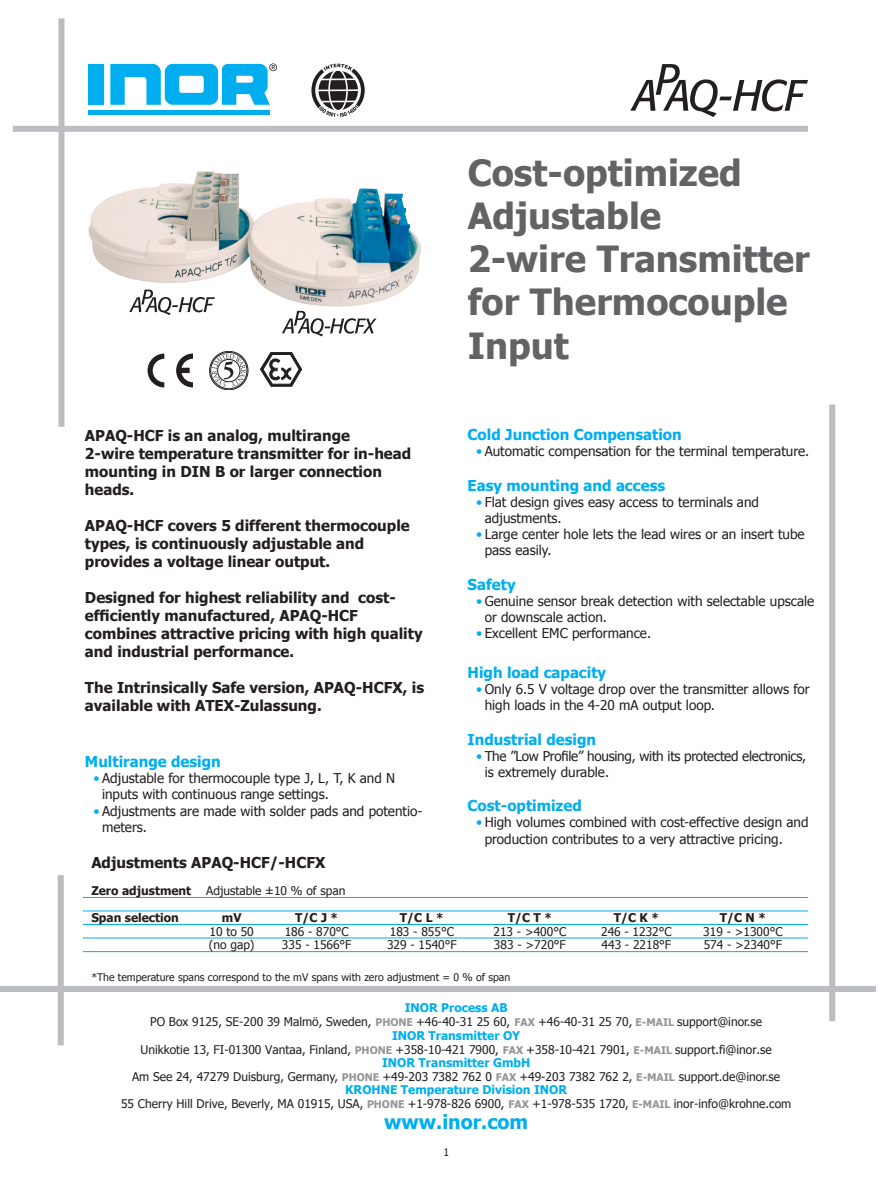
<style>
.page{position:relative;width:893px;height:1191px;background:#fff}
.page>*{position:absolute;margin:0;border:0;box-sizing:border-box;transform-origin:0 0}
.t1{font:700 36px/43.2px "Tahoma";color:#636366}
.t2{font:700 19.5px "Tahoma";color:#00aeef}
.t3{font:700 15px/18px "Tahoma";color:#231f20}
.t4{font:700 15px "Tahoma";color:#00aeef}
.t5{font:13.5px/16.2px "Tahoma";color:#231f20}
.t6{font:13.5px/16.2px "Tahoma";letter-spacing:-.02em;color:#231f20}
.t7{font:12px/13.8px "Tahoma";color:#231f20;text-align:center}
.t8{font:700 12px "Tahoma";color:#231f20}
.t9{font:10.5px "Tahoma";color:#231f20}
.s1{color:#00aeef}
.s2{font-weight:700}
.s3{font-weight:700;color:#00aeef}
.s4{font-weight:700;font-size:10.5px;color:#939598}
</style>
<div class="page">
<div style="left:88px;top:110px;width:182px;height:5px;background:#00aeef"></div>
<div style="left:88px;top:64px;width:16px;height:41px;background:#00aeef"></div>
<svg style="left:110px;top:63px;width:166px;height:42px"></svg>
<div style="left:13px;top:126px;width:795px;height:6px;background:#bcbdc0"></div>
<div style="left:58px;top:18px;width:6px;height:409px;background:#bcbdc0"></div>
<div style="left:829px;top:404px;width:6px;height:617px;background:#bcbdc0"></div>
<div style="left:58px;top:875px;width:6px;height:170px;background:#bcbdc0"></div>
<div style="left:0;top:986px;width:876px;height:6px;background:#bcbdc0"></div>
<svg style="left:129px;top:307px;width:78px;height:8px"></svg>
<svg style="left:282px;top:311px;width:94px;height:25px"></svg>
<svg style="left:148px;top:353px;width:16px;height:34px"></svg>
<svg style="left:176px;top:353px;width:17px;height:34px"></svg>
<svg style="left:212px;top:354px;width:34px;height:33px"></svg>
<div style="left:210px;top:352px;width:37px;height:37px;border:1px solid #231f20;border-radius:50%"></div>
<div style="left:210px;top:351px;width:38px;height:39px;border:1px solid #231f20;border-radius:50%"></div>
<div style="left:218px;top:359px;width:22px;height:23px;border:1px solid #231f20;border-radius:50%"></div>
<svg style="left:260px;top:352px;width:42px;height:34px"></svg>
<hr style="left:83px;top:897px;width:725px;height:1px;background:#00aeef">
<hr style="left:83px;top:910px;width:725px;height:1px;background:#00aeef">
<hr style="left:83px;top:924px;width:725px;height:1px;background:#00aeef">
<hr style="left:83px;top:937px;width:725px;height:1px;background:#00aeef">
<hr style="left:83px;top:951px;width:725px;height:1px;background:#00aeef">
<img style="left:88px;top:171px;width:333px;height:136px">
<svg style="left:630px;top:64px;width:178px;height:53px"></svg>
<svg style="left:311px;top:64px;width:54px;height:53px"></svg>
<p class="t3" style="left:85px;top:425px;width:328px">APAQ-HCF is an analog, multirange<br>2-wire temperature transmitter for in-head mounting in DIN B or larger connection heads.</p>
<p class="t3" style="left:85px;top:515px;width:326px">APAQ-HCF covers 5 different thermocouple types, is continuously adjustable and provides a voltage linear output.</p>
<p class="t3" style="left:85px;top:587px;width:339px">Designed for highest reliability and cost&shy;efficiently manufactured, APAQ-HCF combines attractive pricing with high quality and industrial performance.</p>
<p class="t3" style="left:85px;top:677px;width:341px">The Intrinsically Safe version, APAQ-HCFX, is available with ATEX-Zulassung.</p>
<p class="t4" style="left:85px;top:751px;width:137px">Multirange design</p>
<p class="t5" style="left:102px;top:769px;width:295px;text-indent:-9px"><span class="s1">•</span> Adjustable for thermocouple type J, L, T, K and N inputs with continuous range settings.</p>
<p class="t5" style="left:102px;top:802px;width:322px;text-indent:-9px"><span class="s1">•</span> Adjustments are made with solder pads and potentio&shy;meters.</p>
<h1 class="t1" style="left:468px;top:149px;width:343px">Cost-optimized<br>Adjustable<br>2-wire Transmitter for Thermocouple<br>Input</h1>
<p class="t4" style="left:468px;top:424px;width:216px">Cold Junction Compensation</p>
<p class="t5" style="left:476px;top:443px;width:335px"><span class="s1">•</span> Automatic compensation for the terminal temperature.</p>
<p class="t4" style="left:468px;top:475px;width:199px">Easy mounting and access</p>
<p class="t5" style="left:485px;top:493px;width:276px;text-indent:-9px"><span class="s1">•</span> Flat design gives easy access to terminals and adjustments.</p>
<p class="t5" style="left:485px;top:525px;width:321px;text-indent:-9px"><span class="s1">•</span> Large center hole lets the lead wires or an insert tube pass easily.</p>
<p class="t4" style="left:468px;top:574px;width:49px">Safety</p>
<p class="t5" style="left:485px;top:592px;width:331px;text-indent:-9px"><span class="s1">•</span> Genuine sensor break detection with selectable upscale or downscale action.</p>
<p class="t5" style="left:476px;top:624px;width:177px"><span class="s1">•</span> Excellent EMC performance.</p>
<p class="t4" style="left:468px;top:662px;width:140px">High load capacity</p>
<p class="t5" style="left:485px;top:680px;width:327px;text-indent:-9px"><span class="s1">•</span> Only 6.5 V voltage drop over the transmitter allows for high loads in the 4-20 mA output loop.</p>
<p class="t4" style="left:468px;top:728px;width:130px">Industrial design</p>
<p class="t6" style="left:485px;top:747px;width:323px;text-indent:-9px"><span class="s1">•</span> The ”Low Profile” housing, with its protected electronics, is extremely durable.</p>
<p class="t4" style="left:468px;top:795px;width:116px">Cost-optimized</p>
<p class="t5" style="left:485px;top:813px;width:325px;text-indent:-9px"><span class="s1">•</span> High volumes combined with cost-effective design and production contributes to a very attractive pricing.</p>
<p class="t3" style="left:91px;top:852px;width:236px">Adjustments APAQ-HCF/-HCFX</p>
<p class="t7" style="left:91px;top:883px;width:256px"><span class="s2">Zero adjustment</span> Adjustable ±10 % of span</p>
<p class="t8" style="left:91px;top:909px;width:89px">Span selection</p>
<p class="t8" style="left:222px;top:909px;width:21px">mV</p>
<p class="t8" style="left:295px;top:909px;width:44px">T/C J *</p>
<p class="t8" style="left:400px;top:909px;width:45px">T/C L *</p>
<p class="t8" style="left:508px;top:909px;width:46px">T/C T *</p>
<p class="t8" style="left:614px;top:909px;width:47px">T/C K *</p>
<p class="t8" style="left:720px;top:909px;width:48px">T/C N *</p>
<p class="t7" style="left:210px;top:923px;width:46px">10 to 50</p>
<p class="t7" style="left:285px;top:923px;width:66px">186 - 870°C</p>
<p class="t7" style="left:390px;top:923px;width:66px">183 - 855°C</p>
<p class="t7" style="left:493px;top:923px;width:74px">213 - &gt;400°C</p>
<p class="t7" style="left:601px;top:923px;width:72px">246 - 1232°C</p>
<p class="t7" style="left:703px;top:923px;width:81px">319 - &gt;1300°C</p>
<p class="t7" style="left:209px;top:937px;width:47px">(no gap)</p>
<p class="t7" style="left:282px;top:937px;width:71px">335 - 1566°F</p>
<p class="t7" style="left:387px;top:937px;width:71px">329 - 1540°F</p>
<p class="t7" style="left:494px;top:937px;width:73px">383 - &gt;720°F</p>
<p class="t7" style="left:602px;top:937px;width:71px">443 - 2218°F</p>
<p class="t7" style="left:704px;top:937px;width:80px">574 - &gt;2340°F</p>
<p class="t9" style="left:91px;top:970px;width:420px">*The temperature spans correspond to the mV spans with zero adjustment = 0 % of span</p>
<p class="t7" style="left:121px;top:1000px;width:672px"><span class="s3">INOR Process AB<br></span>PO Box 9125, SE-200 39 Malmö, Sweden, <span class="s4">PHONE</span> +46-40-31 25 60, <span class="s4">FAX</span> +46-40-31 25 70, <span class="s4">E-MAIL</span> support@inor.se<br><span class="s3">INOR Transmitter OY<br></span>Unikkotie 13, FI-01300 Vantaa, Finland, <span class="s4">PHONE</span> +358-10-421 7900, <span class="s4">FAX</span> +358-10-421 7901, <span class="s4">E-MAIL</span> support.fi@inor.se<br><span class="s3">INOR Transmitter GmbH<br></span>Am See 24, 47279 Duisburg, Germany, <span class="s4">PHONE</span> +49-203 7382 762 0 <span class="s4">FAX</span> +49-203 7382 762 2, <span class="s4">E-MAIL</span> support.de@inor.se <span class="s3">KROHNE Temperature Division INOR<br></span>55 Cherry Hill Drive, Beverly, MA 01915, USA, <span class="s4">PHONE</span> +1-978-826 6900, <span class="s4">FAX</span> +1-978-535 1720, <span class="s4">E-MAIL</span> inor-info@krohne.com</p>
<h2 class="t2" style="left:384px;top:1107px;width:146px">www.inor.com</h2>
<p class="t9" style="left:444px;top:1145px;width:7px">1</p>
</div>
